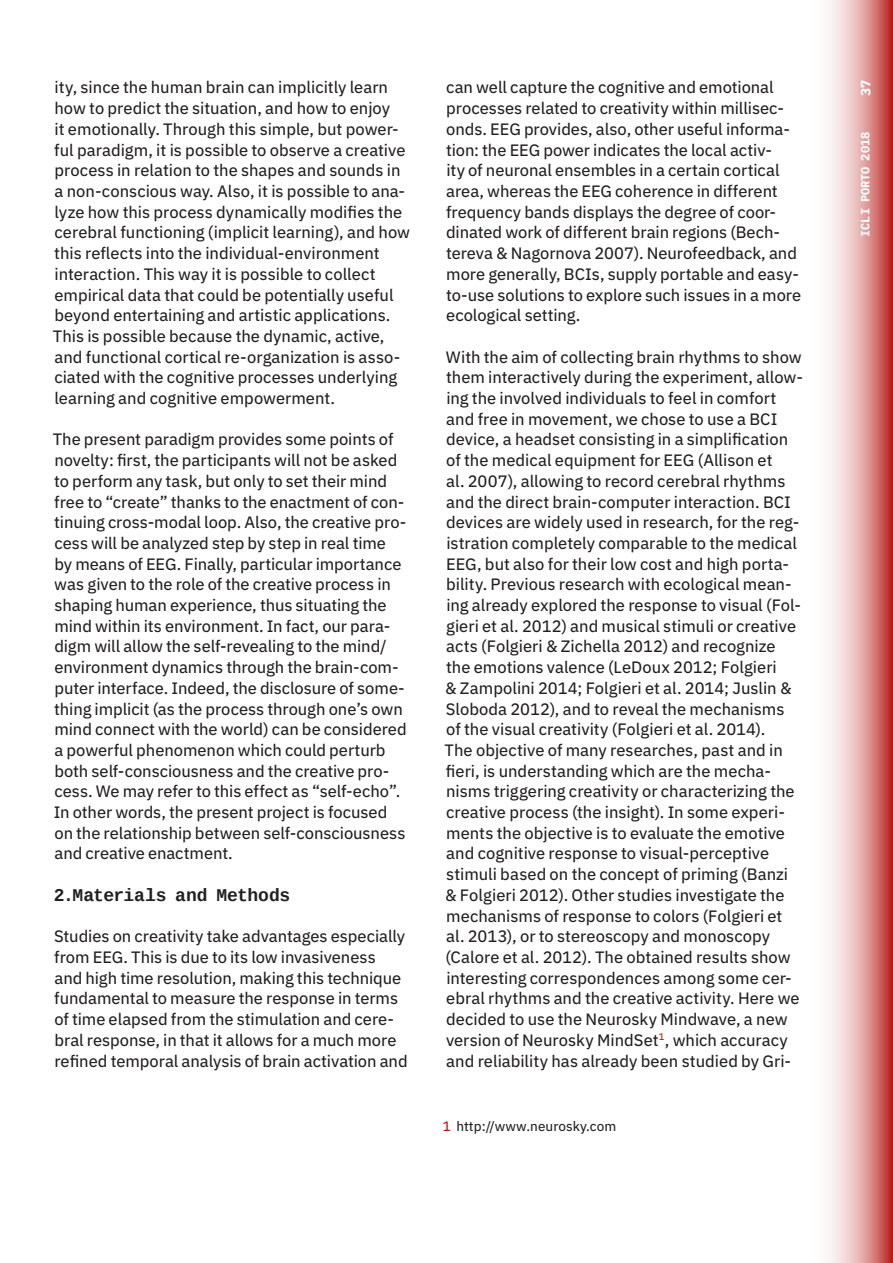
<style>
.page{position:relative;width:893px;height:1263px;background:#fff}
.page>*{position:absolute;margin:0;border:0;box-sizing:border-box;transform-origin:0 0}
.subtitle{font:700 18px "Cousine";letter-spacing:-.005em;color:#231f20}
.Text{font:16.5px/20.7px "IBM Plex Sans Text";color:#231f20}
.rodapé_text{font:13.5px "IBM Plex Sans Text";letter-spacing:.005em;color:#231f20}
.t1{font:700 13.5px "IBM Plex Mono";color:#fff}
.t2{font:700 12px "IBM Plex Mono";color:#fff}
.s1{color:#b40f0d}
</style>
<div class="page">
<svg style="left:829px;top:0;width:64px;height:1263px;background:#e3a6a5"></svg>
<p class="Text" style="left:55px;top:76px;width:335px">ity, since the human brain can implicitly learn</p>
<p class="t1" style="left:855px;top:96px;width:18px;rotate:-90deg">37</p>
<p class="Text" style="left:53px;top:97px;width:359px">how to predict the situation, and how to enjoy<br>it emotionally. Through this simple, but power&shy;ful paradigm, it is possible to observe a creative process in relation to the shapes and sounds in a non-conscious way. Also, it is possible to ana&shy;lyze how this process dynamically modifies the cerebral functioning (implicit learning), and how this reflects into the individual-environment interaction. This way it is possible to collect empirical data that could be potentially useful beyond entertaining and artistic applications.<br>This is possible because the dynamic, active, and functional cortical re-organization is asso&shy;ciated with the cognitive processes underlying learning and cognitive empowerment.</p>
<p class="Text" style="left:53px;top:428px;width:355px">The present paradigm provides some points of novelty: first, the participants will not be asked to perform any task, but only to set their mind free to “create” thanks to the enactment of con&shy;tinuing cross-modal loop. Also, the creative pro&shy;cess will be analyzed step by step in real time<br>by means of EEG. Finally, particular importance was given to the role of the creative process in shaping human experience, thus situating the mind within its environment. In fact, our para&shy;digm will allow the self-revealing to the mind/ environment dynamics through the brain-com&shy;puter interface. Indeed, the disclosure of some&shy;thing implicit (as the process through one’s own mind connect with the world) can be considered a powerful phenomenon which could perturb both self-consciousness and the creative pro&shy;cess. We may refer to this effect as “self-echo”.<br>In other words, the present project is focused on the relationship between self-consciousness and creative enactment.</p>
<p class="subtitle" style="left:54px;top:883px;width:238px">2.Materials and Methods</p>
<p class="Text" style="left:54px;top:925px;width:355px">Studies on creativity take advantages especially from EEG. This is due to its low invasiveness<br>and high time resolution, making this technique fundamental to measure the response in terms of time elapsed from the stimulation and cere&shy;bral response, in that it allows for a much more refined temporal analysis of brain activation and</p>
<p class="Text" style="left:446px;top:76px;width:357px">can well capture the cognitive and emotional processes related to creativity within millisec&shy;onds. EEG provides, also, other useful informa&shy;tion: the EEG power indicates the local activ-<br>ity of neuronal ensembles in a certain cortical area, whereas the EEG coherence in different frequency bands displays the degree of coor&shy;dinated work of different brain regions (Bech&shy;tereva &amp; Nagornova 2007). Neurofeedback, and more generally, BCIs, supply portable and easy&shy;to-use solutions to explore such issues in a more ecological setting.</p>
<p class="Text" style="left:444px;top:345px;width:360px">With the aim of collecting brain rhythms to show them interactively during the experiment, allow&shy;ing the involved individuals to feel in comfort and free in movement, we chose to use a BCI device, a headset consisting in a simplification of the medical equipment for EEG (Allison et<br>al. 2007), allowing to record cerebral rhythms and the direct brain-computer interaction. BCI devices are widely used in research, for the reg&shy;istration completely comparable to the medical EEG, but also for their low cost and high porta&shy;bility. Previous research with ecological mean&shy;ing already explored the response to visual (Fol&shy;gieri et al. 2012) and musical stimuli or creative acts (Folgieri &amp; Zichella 2012) and recognize<br>the emotions valence (LeDoux 2012; Folgieri<br>&amp; Zampolini 2014; Folgieri et al. 2014; Juslin &amp; Sloboda 2012), and to reveal the mechanisms<br>of the visual creativity (Folgieri et al. 2014).<br>The objective of many researches, past and in fieri, is understanding which are the mecha&shy;nisms triggering creativity or characterizing the creative process (the insight). In some experi&shy;ments the objective is to evaluate the emotive and cognitive response to visual-perceptive stimuli based on the concept of priming (Banzi<br>&amp; Folgieri 2012). Other studies investigate the mechanisms of response to colors (Folgieri et al. 2013), or to stereoscopy and monoscopy (Calore et al. 2012). The obtained results show interesting correspondences among some cer&shy;ebral rhythms and the creative activity. Here we decided to use the Neurosky Mindwave, a new version of Neurosky MindSet<sup>1</sup>, which accuracy and reliability has already been studied by Gri-</p>
<p class="t2" style="left:856px;top:237px;width:107px;rotate:-90deg">ICLI PORTO 2018</p>
<p class="rodapé_text" style="left:443px;top:1115px;width:175px"><span class="s1">1</span> http://www.neurosky.com</p>
</div>
